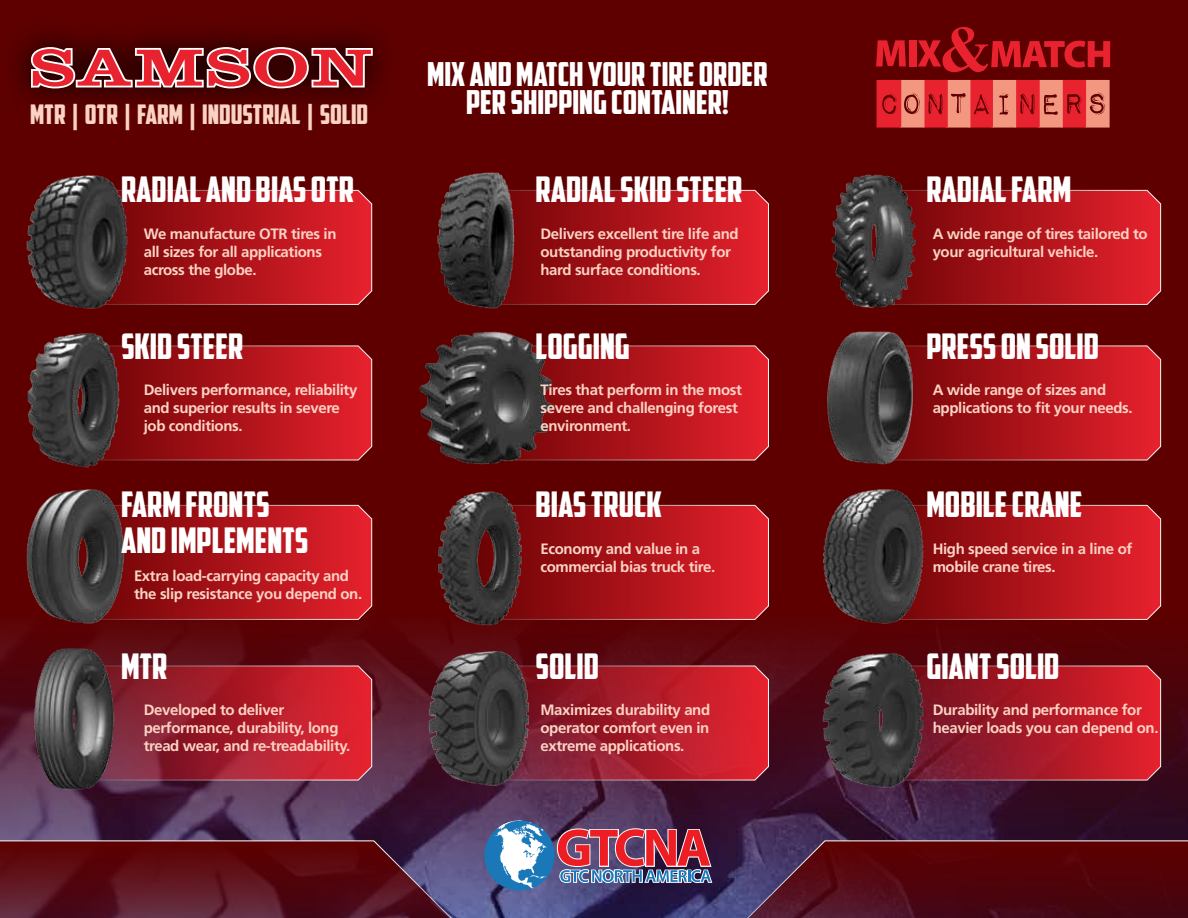
<style>
.page{position:relative;width:1188px;height:918px;background:#5e0000}
.page>*{position:absolute;margin:0;border:0;box-sizing:border-box;transform-origin:0 0}
.t1{font:35.25px/35.2px "American Captain";color:#fff}
.t2{font:33px/28.5px "American Captain";color:#fff;text-align:center}
.t3{font:27px "American Captain";color:#fbd3c4}
.t4{font:700 15px/18px "Frutiger";letter-spacing:-.025em;color:#fbd3c4}
</style>
<div class="page">
<img style="left:0;top:630px;width:1188px;height:288px">
<svg style="left:16px;top:33px;width:366px;height:61px;fill:#4f0000"></svg>
<svg style="left:29px;top:45px;width:346px;height:575px"></svg>
<svg style="left:157px;top:665px;width:215px;height:116px;background:#b3212f"></svg>
<svg style="left:538px;top:189px;width:231px;height:116px;background:#b3171e"></svg>
<svg style="left:554px;top:345px;width:215px;height:116px;background:#b71820"></svg>
<svg style="left:549px;top:665px;width:220px;height:116px;background:#b11f2e"></svg>
<svg style="left:549px;top:504px;width:220px;height:116px;background:#b6181f"></svg>
<svg style="left:926px;top:189px;width:235px;height:116px;background:#b3181f"></svg>
<svg style="left:938px;top:345px;width:223px;height:116px;background:#b5181f"></svg>
<svg style="left:941px;top:665px;width:220px;height:116px;background:#ae1c2a"></svg>
<svg style="left:941px;top:504px;width:220px;height:116px;background:#b6181f"></svg>
<img style="left:26px;top:174px;width:118px;height:134px">
<img style="left:27px;top:332px;width:107px;height:136px">
<img style="left:823px;top:489px;width:118px;height:135px">
<img style="left:26px;top:488px;width:117px;height:136px">
<img style="left:0;top:646px;width:157px;height:145px">
<img style="left:419px;top:331px;width:135px;height:134px">
<img style="left:413px;top:650px;width:136px;height:136px">
<img style="left:806px;top:652px;width:135px;height:136px">
<img style="left:831px;top:174px;width:95px;height:134px">
<img style="left:827px;top:331px;width:111px;height:134px">
<img style="left:437px;top:172px;width:101px;height:137px">
<img style="left:438px;top:491px;width:111px;height:135px">
<div style="left:484px;top:820px;width:71px;height:71px;background:#1a78b8;border-radius:50%"></div>
<svg style="left:494px;top:820px;width:53px;height:68px"></svg>
<svg style="left:557px;top:828px;width:155px;height:55px;background:#9c5870"></svg>
<svg style="left:0;top:840px;width:469px;height:78px"></svg>
<svg style="left:729px;top:840px;width:459px;height:78px"></svg>
<svg style="left:877px;top:80px;width:233px;height:48px;background:#df524e"></svg>
<div style="left:909px;top:40px;width:7px;height:26px;background:#e8222e"></div>
<svg style="left:876px;top:40px;width:30px;height:26px"></svg>
<svg style="left:918px;top:27px;width:192px;height:46px"></svg>
<h3 class="t3" style="left:30px;top:98px;width:340px">MTR | OTR | FARM | INDUSTRIAL | SOLID</h3>
<h2 class="t2" style="left:427px;top:59px;width:340px">MIX AND MATCH YOUR TIRE ORDER<br>PER SHIPPING CONTAINER!</h2>
<h1 class="t1" style="left:121px;top:172px;width:235px">RADIAL AND BIAS OTR</h1>
<h1 class="t1" style="left:536px;top:172px;width:209px">RADIAL SKID STEER</h1>
<h1 class="t1" style="left:926px;top:172px;width:146px">RADIAL FARM</h1>
<p class="t4" style="left:144px;top:225px;width:194px">We manufacture OTR tires in all sizes for all applications across the globe.</p>
<p class="t4" style="left:541px;top:225px;width:200px">Delivers excellent tire life and outstanding productivity for hard surface conditions.</p>
<p class="t4" style="left:933px;top:225px;width:217px">A wide range of tires tailored to your agricultural vehicle.</p>
<h1 class="t1" style="left:121px;top:328px;width:124px">SKID STEER</h1>
<h1 class="t1" style="left:536px;top:328px;width:96px">LOGGING</h1>
<h1 class="t1" style="left:926px;top:328px;width:174px">PRESS ON SOLID</h1>
<p class="t4" style="left:144px;top:381px;width:215px">Delivers performance, reliability and superior results in severe job conditions.</p>
<p class="t4" style="left:541px;top:380px;width:203px">Tires that perform in the most severe and challenging forest environment.</p>
<p class="t4" style="left:933px;top:381px;width:201px">A wide range of sizes and applications to fit your needs.</p>
<h1 class="t1" style="left:121px;top:487px;width:189px">FARM FRONTS<br>AND IMPLEMENTS</h1>
<p class="t4" style="left:134px;top:567px;width:230px">Extra load-carrying capacity and the slip resistance you depend on.</p>
<h1 class="t1" style="left:536px;top:487px;width:128px">BIAS TRUCK</h1>
<p class="t4" style="left:541px;top:540px;width:176px">Economy and value in a commercial bias truck tire.</p>
<h1 class="t1" style="left:926px;top:487px;width:157px">MOBILE CRANE</h1>
<p class="t4" style="left:933px;top:540px;width:201px">High speed service in a line of mobile crane tires.</p>
<h1 class="t1" style="left:121px;top:648px;width:48px">MTR</h1>
<h1 class="t1" style="left:536px;top:648px;width:65px">SOLID</h1>
<h1 class="t1" style="left:926px;top:648px;width:135px">GIANT SOLID</h1>
<p class="t4" style="left:144px;top:701px;width:208px">Developed to deliver performance, durability, long tread wear, and re-treadability.</p>
<p class="t4" style="left:541px;top:701px;width:171px;text-align:justify">Maximizes durability and operator comfort even in extreme applications.</p>
<p class="t4" style="left:933px;top:701px;width:227px">Durability and performance for heavier loads you can depend on.</p>
</div>
